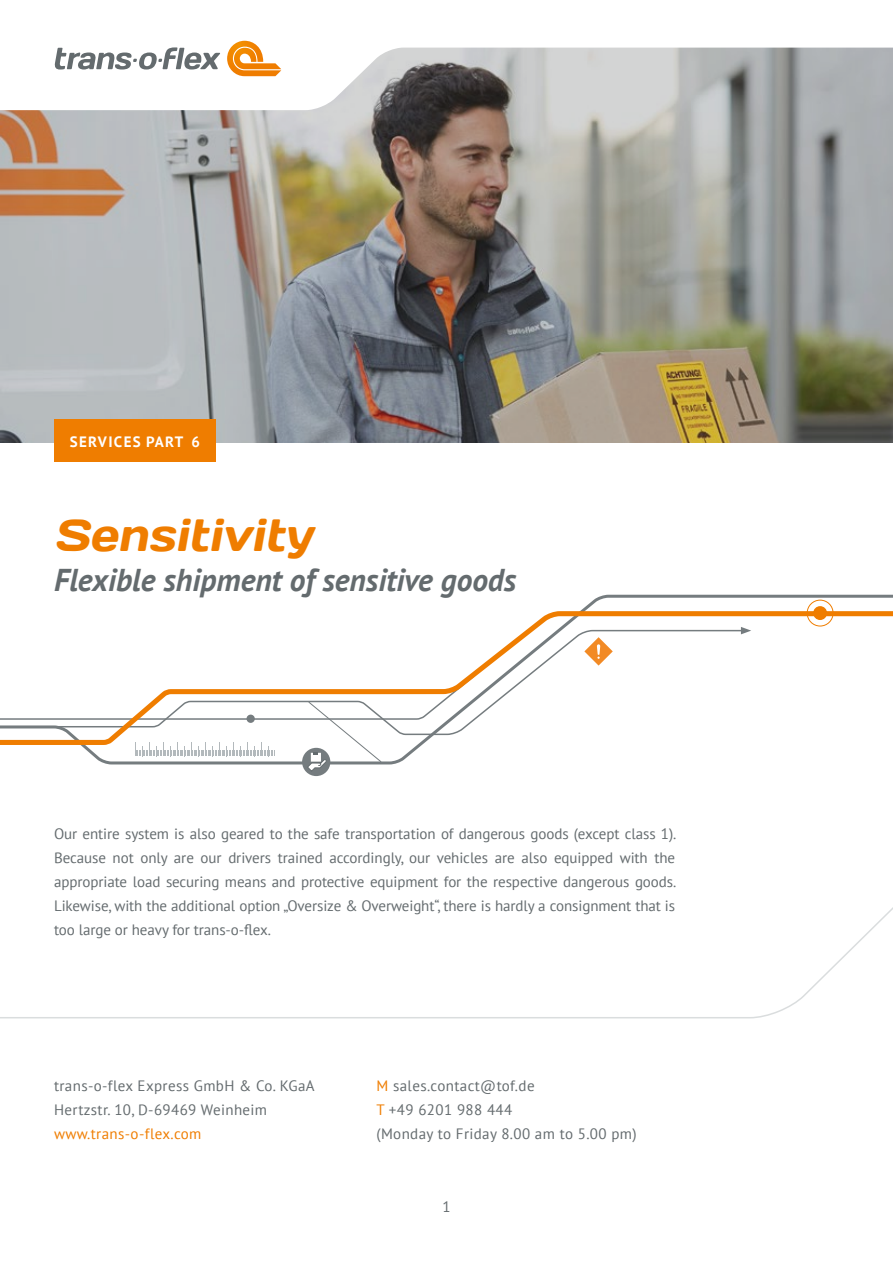
<style>
.page{position:relative;width:893px;height:1263px;background:#fff}
.page>*{position:absolute;margin:0;border:0;box-sizing:border-box;transform-origin:0 0}
.t1{font:italic 45px "Days";color:#ef7d00}
.t2{font:italic 700 31.5px "PT Sans";color:#646b6e}
.t3{font:15px/24px "PT Sans";letter-spacing:.025em;color:#646b6e}
.t4{font:15px "PT Sans";letter-spacing:.025em;color:#ef7d00}
.t5{font:700 15px "PT Sans";letter-spacing:.09em;color:#fff}
.s1{color:#ef7d00}
</style>
<div class="page">
<svg style="left:0;top:907px;width:893px;height:112px"></svg>
<img style="left:0;top:110px;width:893px;height:332px">
<svg style="left:242px;top:40px;width:651px;height:70px"></svg>
<img style="left:227px;top:41px;width:54px;height:35px">
<svg style="left:54px;top:47px;width:166px;height:23px"></svg>
<svg style="left:583px;top:594px;width:310px;height:15px"></svg>
<svg style="left:470px;top:609px;width:423px;height:110px"></svg>
<div style="left:813px;top:606px;width:14px;height:14px;background:#ef7d00;border-radius:50%"></div>
<div style="left:807px;top:600px;width:26px;height:26px;border:1px solid #ef7d00;border-radius:50%"></div>
<div style="left:54px;top:419px;width:161px;height:43px;background:#ef7d00"></div>
<svg style="left:584px;top:637px;width:29px;height:29px"></svg>
<div style="left:302px;top:748px;width:28px;height:28px;background:#757c7f;border-radius:50%"></div>
<svg style="left:0;top:674px;width:476px;height:98px"></svg>
<p class="t5" style="left:70px;top:432px;width:132px">SERVICES PART 6</p>
<h1 class="t1" style="left:54px;top:506px;width:270px">Sensitivity</h1>
<h2 class="t2" style="left:54px;top:559px;width:464px">Flexible shipment of sensitive goods</h2>
<p class="t3" style="left:54px;top:822px;width:624px;text-align:justify">Our entire system is also geared to the safe transportation of dangerous goods (except class 1).<br>Because not only are our drivers trained accordingly, our vehicles are also equipped with the appropriate load securing means and protective equipment for the respective dangerous goods.<br>Likewise, with the additional option „Oversize &amp; Overweight“, there is hardly a consignment that is too large or heavy for trans-o-flex.</p>
<p class="t3" style="left:54px;top:1073px;width:262px">trans-o-flex Express GmbH &amp; Co. KGaA<br>Hertzstr. 10, D-69469 Weinheim</p>
<p class="t4" style="left:54px;top:1124px;width:149px">www.trans-o-flex.com</p>
<p class="t3" style="left:376px;top:1073px;width:262px"><span class="s1">M</span> sales.contact@tof.de<br><span class="s1">T</span> +49 6201 988 444<br>(Monday to Friday 8.00 am to 5.00 pm)</p>
<p class="t3" style="left:442px;top:1194px;width:10px">1</p>
</div>
